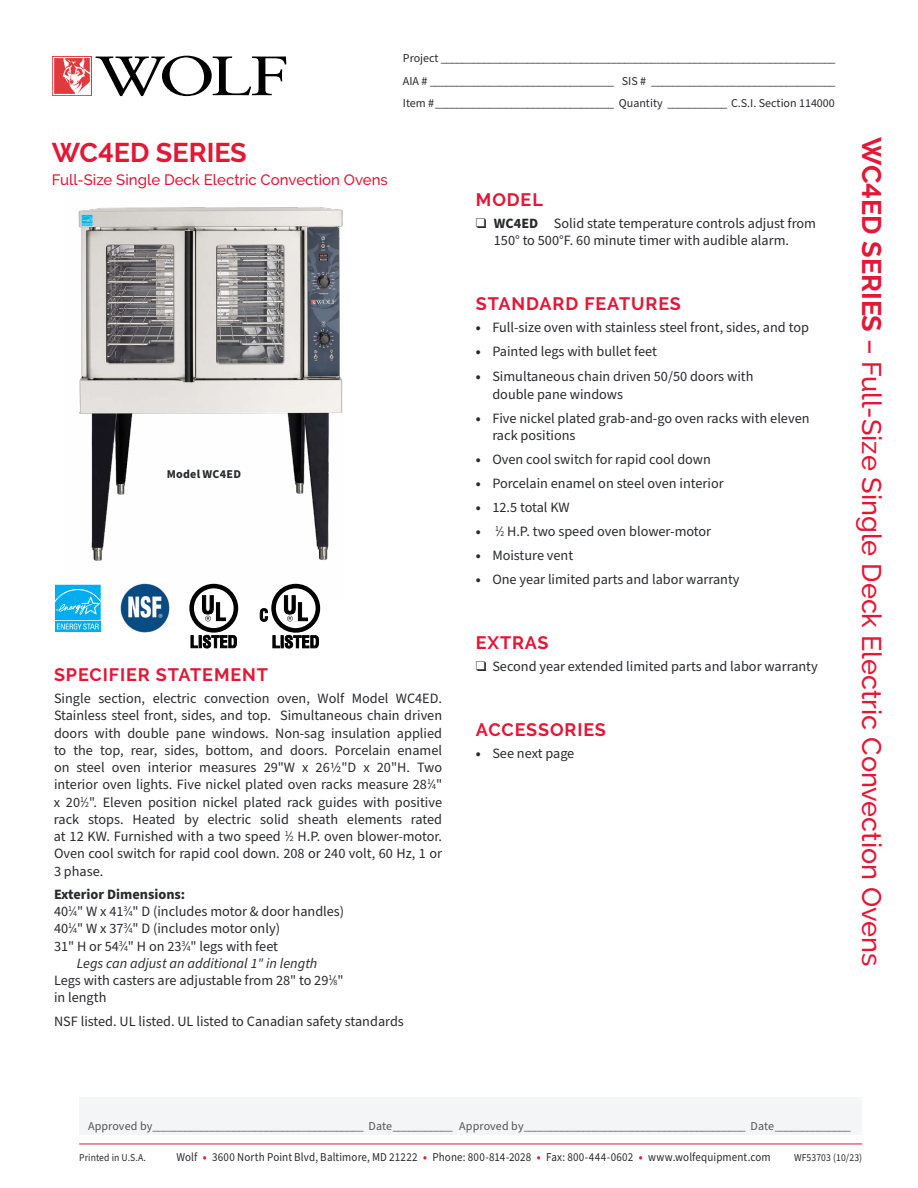
<style>
.page{position:relative;width:918px;height:1188px;background:#fff}
.page>*{position:absolute;margin:0;border:0;box-sizing:border-box;transform-origin:0 0}
.t1{font:500 27px "Raleway";color:#e31837}
.t2{font:700 27px "Raleway";color:#e31837}
.t3{font:700 18px "Raleway";letter-spacing:.05em;color:#e31837}
.t4{font:500 15px "Raleway";color:#e31837}
.t5{font:14.25px/17.2px "Source Sans Pro";color:#292a2e}
.t6{font:italic 14.25px "Source Sans Pro";color:#292a2e}
.t7{font:700 14.25px "Source Sans Pro";color:#292a2e}
.t8{font:12px/22.5px "Source Sans Pro";letter-spacing:.005em;color:#292a2e;text-align:justify}
.t9{font:12px "Source Sans Pro";letter-spacing:.005em;color:#575356}
.t10{font:12px "Source Sans Pro";letter-spacing:.005em;color:#292a2e;scale:.92 1}
.t11{font:700 12px "Source Sans Pro";letter-spacing:.02em;color:#292a2e}
.t12{font:10.5px "Source Sans Pro";letter-spacing:.01em;color:#292a2e;scale:.92 1}
.s1{font-weight:700}
.s2{font-size:7.8px}
.s3{font-weight:700;color:#e31837}
</style>
<div class="page">
<div style="left:79px;top:1097px;width:783px;height:38px;background:#f4f5f6"></div>
<hr style="left:79px;top:1144px;width:783px;height:1px;background:#e31837">
<div style="left:52px;top:56px;width:40px;height:40px;background:#e66063"></div>
<svg style="left:53px;top:56px;width:233px;height:40px"></svg>
<img style="left:120px;top:600px;width:50px;height:33px">
<svg style="left:55px;top:584px;width:46px;height:48px;background:#2dbcf1"></svg>
<svg style="left:259px;top:600px;width:61px;height:49px"></svg>
<div style="left:189px;top:584px;width:49px;height:49px;border:5px solid #000;border-radius:50%"></div>
<svg style="left:202px;top:600px;width:24px;height:21px"></svg>
<svg style="left:190px;top:634px;width:47px;height:15px"></svg>
<img style="left:65px;top:207px;width:278px;height:393px">
<h1 class="t2" style="left:52px;top:137px;width:196px">WC4ED SERIES</h1>
<p class="t4" style="left:52px;top:171px;width:338px">Full-Size Single Deck Electric Convection Ovens</p>
<p class="t8" style="left:403px;top:48px;width:434px">Project _________________________________________________________________________ AIA # __________________________________ SIS # __________________________________ Item #_________________________________ Quantity ___________ C.S.I. Section 114000</p>
<p class="t3" style="left:476px;top:189px;width:68px">MODEL</p>
<p class="t5" style="left:494px;top:215px;width:324px;text-indent:-18px">❑ <span class="s1">WC4ED</span> Solid state temperature controls adjust from<br>150° to 500°F. 60 minute timer with audible alarm.</p>
<p class="t11" style="left:167px;top:466px;width:76px">Model WC4ED</p>
<p class="t3" style="left:476px;top:294px;width:206px">STANDARD FEATURES</p>
<p class="t5" style="left:476px;top:319px;width:335px"><span class="s1">•</span> Full-size oven with stainless steel front, sides, and top</p>
<p class="t5" style="left:476px;top:343px;width:183px"><span class="s1">•</span> Painted legs with bullet feet</p>
<p class="t5" style="left:492px;top:367px;width:263px;line-height:18px;text-indent:-17px"><span class="s1">•</span> Simultaneous chain driven 50/50 doors with double pane windows</p>
<p class="t5" style="left:492px;top:410px;width:319px;text-indent:-17px"><span class="s1">•</span> Five nickel plated grab-and-go oven racks with eleven rack positions</p>
<p class="t5" style="left:476px;top:451px;width:237px"><span class="s1">•</span> Oven cool switch for rapid cool down</p>
<p class="t5" style="left:476px;top:475px;width:249px"><span class="s1">•</span> Porcelain enamel on steel oven interior</p>
<p class="t5" style="left:476px;top:499px;width:95px"><span class="s1">•</span> 12.5 total KW</p>
<p class="t5" style="left:476px;top:523px;width:237px"><span class="s1">•</span> <sup>1</sup>⁄<span class="s2">2</span> H.P. two speed oven blower-motor</p>
<p class="t5" style="left:476px;top:547px;width:99px"><span class="s1">•</span> Moisture vent</p>
<p class="t5" style="left:476px;top:571px;width:265px"><span class="s1">•</span> One year limited parts and labor warranty</p>
<p class="t3" style="left:54px;top:665px;width:215px">SPECIFIER STATEMENT</p>
<p class="t5" style="left:54px;top:690px;width:390px;text-align:justify">Single section, electric convection oven, Wolf Model WC4ED.<br>Stainless steel front, sides, and top. Simultaneous chain driven doors with double pane windows. Non-sag insulation applied to the top, rear, sides, bottom, and doors. Porcelain enamel on steel oven interior measures 29"W x 261/2"D x 20"H. Two interior oven lights. Five nickel plated oven racks measure 28<sup>1</sup>⁄<span class="s2">4</span>" x 20<sup>1</sup>⁄<span class="s2">2</span>". Eleven position nickel plated rack guides with positive rack stops. Heated by electric solid sheath elements rated at 12 KW. Furnished with a two speed <sup>1</sup>⁄<span class="s2">2</span> H.P. oven blower-motor.<br>Oven cool switch for rapid cool down. 208 or 240 volt, 60 Hz, 1 or 3 phase.</p>
<p class="t7" style="left:54px;top:884px;width:133px">Exterior Dimensions:</p>
<p class="t5" style="left:54px;top:903px;width:292px">40<sup>1</sup>⁄<span class="s2">4</span>" W x 41<sup>3</sup>⁄<span class="s2">4</span>" D (includes motor &amp; door handles)</p>
<p class="t5" style="left:54px;top:920px;width:228px">40<sup>1</sup>⁄<span class="s2">4</span>" W x 37<sup>3</sup>⁄<span class="s2">4</span>" D (includes motor only)</p>
<p class="t5" style="left:54px;top:938px;width:226px">31" H or 54<sup>3</sup>⁄<span class="s2">4</span>" H on 23<sup>3</sup>⁄<span class="s2">4</span>" legs with feet</p>
<p class="t6" style="left:77px;top:954px;width:242px">Legs can adjust an additional 1" in length</p>
<p class="t5" style="left:54px;top:972px;width:291px">Legs with casters are adjustable from 28" to 29<sup>1</sup>⁄<span class="s2">8</span>"</p>
<p class="t5" style="left:54px;top:989px;width:54px">in length</p>
<p class="t5" style="left:54px;top:1013px;width:351px">NSF listed. UL listed. UL listed to Canadian safety standards</p>
<p class="t3" style="left:476px;top:633px;width:74px">EXTRAS</p>
<p class="t5" style="left:476px;top:658px;width:343px">❑ Second year extended limited parts and labor warranty</p>
<p class="t3" style="left:476px;top:720px;width:132px">ACCESSORIES</p>
<p class="t5" style="left:476px;top:745px;width:100px"><span class="s1">•</span> See next page</p>
<h1 class="t1" style="left:887px;top:137px;width:831px;rotate:90deg"><span class="s1">WC4ED SERIES</span> – Full-Size Single Deck Electric Convection Ovens</h1>
<p class="t9" style="left:88px;top:1118px;width:764px">Approved by_______________________________________ Date___________ Approved by_________________________________________ Date______________</p>
<p class="t12" style="left:79px;top:1150px;width:74px">Printed in U.S.A.</p>
<p class="t10" style="left:177px;top:1149px;width:647px">Wolf <span class="s3">•</span> 3600 North Point Blvd, Baltimore, MD 21222 <span class="s3">•</span> Phone: 800-814-2028 <span class="s3">•</span> Fax: 800-444-0602 <span class="s3">•</span> www.wolfequipment.com</p>
<p class="t12" style="left:794px;top:1150px;width:76px">WF53703 (10/23)</p>
</div>
